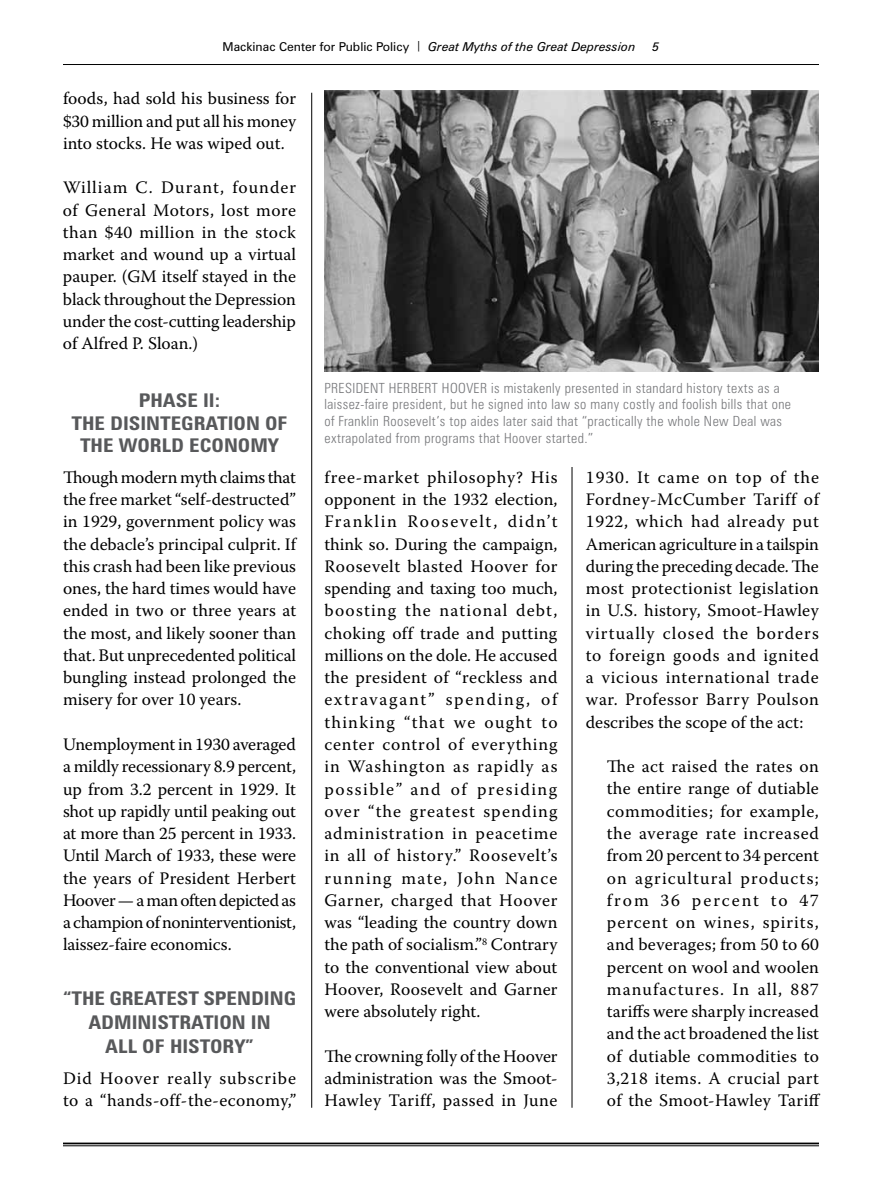
<style>
.page{position:relative;width:882px;height:1197px;background:#fff}
.page>*{position:absolute;margin:0;border:0;box-sizing:border-box;transform-origin:0 0}
.t1{font:700 condensed 18.9px/24px "Zurich BT";color:#58595b;text-align:center;scale:1.11 1}
.t2{font:17.5px/22.2px "Warnock Pro";letter-spacing:.005em;color:#000;text-align:justify}
.t3{font:17.5px/22.2px "Warnock Pro";letter-spacing:.05em;color:#000}
.t4{font:300 condensed 14px/16.8px "Zurich BT";letter-spacing:.03em;color:#77787b}
.t5{font:italic 12.25px "Zurich BT";color:#000}
.s1{font-style:normal}
.s2{font-style:normal;font-size:10.5px}
</style>
<div class="page">
<hr style="left:63px;top:64px;width:756px;height:1px;background:#000">
<hr style="left:63px;top:1143px;width:756px;height:1px;background:#000">
<hr style="left:63px;top:1146px;width:756px;height:1px;background:#000">
<hr style="left:311px;top:93px;width:1px;height:1015px;background:#000">
<hr style="left:572px;top:93px;width:1px;height:1015px;background:#000">
<div style="left:505px;top:76px;width:155px;height:391px;background:#fff"></div>
<img style="left:324px;top:91px;width:495px;height:280px">
<p class="t5" style="left:223px;top:39px;width:415px"><span class="s1">Mackinac Center for Public Policy</span> <span class="s2">|</span> Great Myths of the Great Depression</p>
<p class="t5" style="left:653px;top:39px;width:8px">5</p>
<p class="t2" style="left:63px;top:87px;width:235px">foods, had sold his business for $30 million and put all his money into stocks. He was wiped out.</p>
<p class="t2" style="left:63px;top:176px;width:235px">William C. Durant, founder of General Motors, lost more than $40 million in the stock market and wound up a virtual pauper. (GM itself stayed in the black throughout the Depression under the cost-cutting leadership of Alfred P. Sloan.)</p>
<p class="t1" style="left:139px;top:388px;width:12px">PHAS</p>
<p class="t1" style="left:187px;top:388px;width:31px">E II :</p>
<p class="t1" style="left:71px;top:411px;width:193px">THE DISINTEGRATION OF</p>
<p class="t1" style="left:80px;top:433px;width:181px">TH E WORLD ECONOMY</p>
<p class="t2" style="left:63px;top:466px;width:235px">Though modern myth claims that the free market “self-destructed” in 1929, government policy was the debacle’s principal culprit. If this crash had been like previous ones, the hard times would have ended in two or three years at the most, and likely sooner than that. But unprecedented political bungling instead prolonged the misery for over 10 years.</p>
<p class="t2" style="left:63px;top:733px;width:235px">Unemployment in 1930 averaged a mildly recessionary 8.9 percent, up from 3.2 percent in 1929. It shot up rapidly until peaking out at more than 25 percent in 1933.<br>Until March of 1933, these were the years of President Herbert Hoover — a man often depicted as a champion of noninterventionist, laissez-faire economics.</p>
<p class="t1" style="left:63px;top:986px;width:212px">“THE GREATEST SPENDING<br>ADMINISTRATION IN<br>ALL OF HISTORY”</p>
<p class="t3" style="left:63px;top:1067px;width:235px">Did Hoover really subscribe to a “hands-off-the-economy,”</p>
<p class="t4" style="left:324px;top:379px;width:15px">President</p>
<p class="t4" style="left:389px;top:379px;width:37px">Herbert</p>
<p class="t4" style="left:324px;top:379px;width:468px;text-indent:118px">Hoover is mistakenly presented in standard history texts as a laissez-faire president, but he signed into law so many costly and foolish bills that one of Franklin Roosevelt’s top aides later said that “practically the whole New Deal was extrapolated from programs that Hoover started.”</p>
<p class="t2" style="left:324px;top:466px;width:235px">free-market philosophy? His opponent in the 1932 election, Franklin Roosevelt, didn’t think so. During the campaign, Roosevelt blasted Hoover for spending and taxing too much, boosting the national debt, choking off trade and putting millions on the dole. He accused the president of “reckless and extravagant” spending, of thinking “that we ought to center control of everything in Washington as rapidly as possible” and of presiding over “the greatest spending administration in peacetime in all of history.” Roosevelt’s running mate, John Nance Garner, charged that Hoover was “leading the country down the path of socialism.”<sup>8</sup> Contrary to the conventional view about Hoover, Roosevelt and Garner were absolutely right.</p>
<p class="t2" style="left:324px;top:1045px;width:235px">The crowning folly of the Hoover administration was the Smoot-Hawley Tariff, passed in June</p>
<p class="t2" style="left:586px;top:466px;width:235px">1930. It came on top of the Fordney-McCumber Tariff of 1922, which had already put American agriculture in a tailspin during the preceding decade. The most protectionist legislation in U.S. history, Smoot-Hawley virtually closed the borders to foreign goods and ignited a vicious international trade war. Professor Barry Poulson describes the scope of the act:</p>
<p class="t2" style="left:607px;top:755px;width:215px">The act raised the rates on the entire range of dutiable commodities; for example, the average rate increased from 20 percent to 34 percent on agricultural products; from 36 percent to 47 percent on wines, spirits, and beverages; from 50 to 60 percent on wool and woolen manufactures. In all, 887 tariffs were sharply increased and the act broadened the list of dutiable commodities to 3,218 items. A crucial part of the Smoot-Hawley Tariff</p>
</div>
